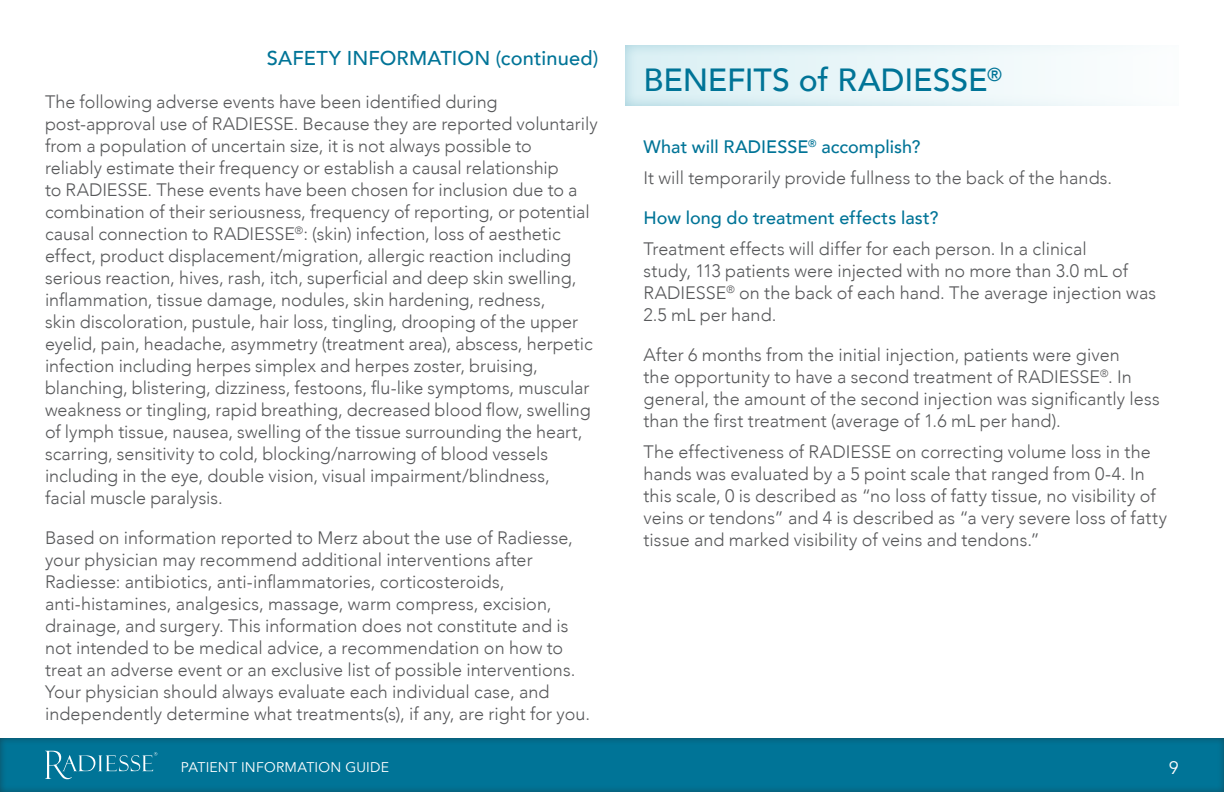
<style>
.page{position:relative;width:1224px;height:792px;background:#fff}
.page>*{position:absolute;margin:0;border:0;box-sizing:border-box;transform-origin:0 0}
.t1{font:500 32px "Avenir";letter-spacing:-.005em;color:#007497}
.t2{font:500 20px "Avenir";letter-spacing:.005em;color:#007497}
.t3{font:300 18px/22px "Avenir";color:#57585a}
.t4{font:500 18px "Avenir";letter-spacing:.005em;color:#007497}
.t5{font:18px "Avenir";color:#fff}
.t6{font:14px "Avenir";letter-spacing:.015em;color:#fff}
.s1{font-weight:500;color:#007497}
</style>
<div class="page">
<div style="left:0;top:736px;width:1224px;height:56px;background:#231f20;opacity:.55"></div>
<svg style="left:45px;top:751px;width:112px;height:28px;background:#2387a5"></svg>
<div style="left:624px;top:43px;width:556px;height:64px;background:#007497;opacity:.45"></div>
<p class="t2" style="left:267px;top:41px;width:333px">SAFETY INFORMATION (continued)</p>
<p class="t3" style="left:45px;top:91px;width:554px">The following adverse events have been identified during post‑approval use of RADIESSE. Because they are reported voluntarily from a population of uncertain size, it is not always possible to<br>reliably estimate their frequency or establish a causal relationship<br>to RADIESSE. These events have been chosen for inclusion due to a combination of their seriousness, frequency of reporting, or potential causal connection to RADIESSE<sup>®</sup>: (skin) infection, loss of aesthetic effect, product displacement/migration, allergic reaction including serious reaction, hives, rash, itch, superficial and deep skin swelling, inflammation, tissue damage, nodules, skin hardening, redness,<br>skin discoloration, pustule, hair loss, tingling, drooping of the upper eyelid, pain, headache, asymmetry (treatment area), abscess, herpetic infection including herpes simplex and herpes zoster, bruising, blanching, blistering, dizziness, festoons, flu-like symptoms, muscular weakness or tingling, rapid breathing, decreased blood flow, swelling of lymph tissue, nausea, swelling of the tissue surrounding the heart, scarring, sensitivity to cold, blocking/narrowing of blood vessels including in the eye, double vision, visual impairment/blindness,<br>facial muscle paralysis.</p>
<p class="t3" style="left:45px;top:527px;width:544px">Based on information reported to Merz about the use of Radiesse, your physician may recommend additional interventions after Radiesse: antibiotics, anti-inflammatories, corticosteroids, anti‑histamines, analgesics, massage, warm compress, excision, drainage, and surgery. This information does not constitute and is not intended to be medical advice, a recommendation on how to treat an adverse event or an exclusive list of possible interventions.<br>Your physician should always evaluate each individual case, and independently determine what treatments(s), if any, are right for you.</p>
<h1 class="t1" style="left:643px;top:52px;width:360px">BENEFITS of RADIESSE<sup>®</sup></h1>
<p class="t3" style="left:643px;top:131px;width:467px;line-height:31px"><span class="s1">What will RADIESSE</span><sup>®</sup> <span class="s1">accomplish?<br></span>It will temporarily provide fullness to the back of the hands.</p>
<p class="t4" style="left:643px;top:202px;width:297px">How long do treatment effects last?</p>
<p class="t3" style="left:643px;top:238px;width:514px">Treatment effects will differ for each person. In a clinical<br>study, 113 patients were injected with no more than 3.0 mL of RADIESSE<sup>®</sup> on the back of each hand. The average injection was 2.5 mL per hand.</p>
<p class="t3" style="left:643px;top:344px;width:518px">After 6 months from the initial injection, patients were given<br>the opportunity to have a second treatment of RADIESSE<sup>®</sup>. In general, the amount of the second injection was significantly less than the first treatment (average of 1.6 mL per hand).</p>
<p class="t3" style="left:644px;top:441px;width:525px">The effectiveness of RADIESSE on correcting volume loss in the hands was evaluated by a 5 point scale that ranged from 0-4. In this scale, 0 is described as “no loss of fatty tissue, no visibility of veins or tendons” and 4 is described as “a very severe loss of fatty tissue and marked visibility of veins and tendons.”</p>
<p class="t6" style="left:181px;top:759px;width:210px">PATIENT INFORMATION GUIDE</p>
<p class="t5" style="left:1169px;top:757px;width:12px">9</p>
</div>
